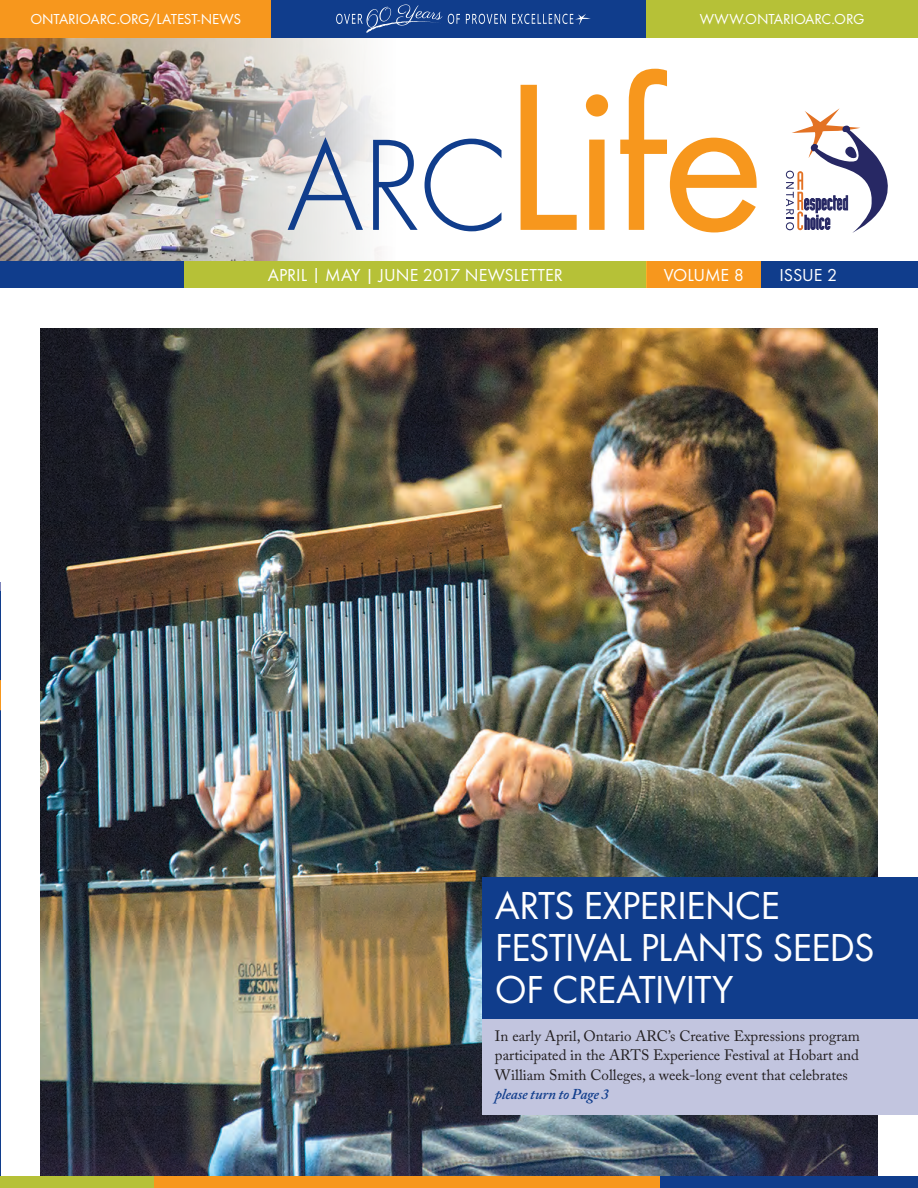
<style>
.page{position:relative;width:918px;height:1188px;background:#fff}
.page>*{position:absolute;margin:0;border:0;box-sizing:border-box;transform-origin:0 0}
.t1{font:217.5px "Futura T";color:#f7971d}
.t2{font:40.5px/42px "Futura T";letter-spacing:-.025em;color:#fff}
.t3{font:18px "Futura T";color:#fff}
.Body{font:15px/19.5px "Adobe Caslon Pro";color:#231f20;text-align:justify}
.t4{font:15px "Futura T";letter-spacing:-.01em;color:#fff}
.Body-2{font:italic 600 15px "Adobe Caslon Pro";letter-spacing:-.015em;color:#103d8c}
.s1{font-weight:300;font-size:135px;color:#103d8c}
</style>
<div class="page">
<hr style="left:0;top:591px;width:1px;height:585px;background:#103d8c">
<img style="left:0;top:37px;width:397px;height:224px">
<img style="left:40px;top:328px;width:838px;height:848px">
<div style="left:483px;top:1018px;width:435px;height:97px;background:#c2c5df"></div>
<div style="left:483px;top:877px;width:435px;height:141px;background:#103d8c"></div>
<div style="left:0;top:1176px;width:155px;height:12px;background:#b6c137"></div>
<div style="left:155px;top:1176px;width:505px;height:12px;background:#f7971d"></div>
<div style="left:660px;top:1176px;width:258px;height:12px;background:#103d8c"></div>
<div style="left:0;top:0;width:272px;height:37px;background:#f7971d"></div>
<div style="left:272px;top:0;width:374px;height:37px;background:#103d8c"></div>
<div style="left:646px;top:0;width:272px;height:37px;background:#b6c137"></div>
<svg style="left:466px;top:14px;width:40px;height:10px"></svg>
<svg style="left:512px;top:14px;width:79px;height:11px"></svg>
<svg style="left:336px;top:4px;width:124px;height:29px"></svg>
<div style="left:646px;top:261px;width:115px;height:27px;background:#f7971d"></div>
<div style="left:761px;top:261px;width:157px;height:27px;background:#103d8c"></div>
<div style="left:0;top:261px;width:185px;height:27px;background:#103d8c"></div>
<div style="left:185px;top:261px;width:461px;height:27px;background:#b6c137"></div>
<svg style="left:786px;top:108px;width:102px;height:125px"></svg>
<svg style="left:0;top:582px;width:1px;height:129px"></svg>
<p class="t4" style="left:30px;top:10px;width:212px">ONTARIOARC.ORG/LATEST-NEWS</p>
<p class="t4" style="left:700px;top:10px;width:166px">WWW.ONTARIOARC.ORG</p>
<p class="t1" style="left:286px;top:31px;width:481px"><span class="s1">ARC</span>Life</p>
<p class="t3" style="left:268px;top:264px;width:297px">APRIL | MAY | JUNE 2017 NEWSLETTER</p>
<p class="t3" style="left:664px;top:264px;width:82px">VOLUME 8</p>
<p class="t3" style="left:779px;top:264px;width:60px">ISSUE 2</p>
<p class="t2" style="left:495px;top:885px;width:381px">ARTS EXPERIENCE<br>FESTIVAL PLANTS SEEDS<br>OF CREATIVITY</p>
<p class="Body" style="left:495px;top:1026px;width:367px">In early April, Ontario ARC’s Creative Expressions program participated in the ARTS Experience Festival at Hobart and William Smith Colleges, a week-long event that celebrates</p>
<p class="Body-2" style="left:495px;top:1085px;width:115px">please turn to Page 3</p>
</div>
